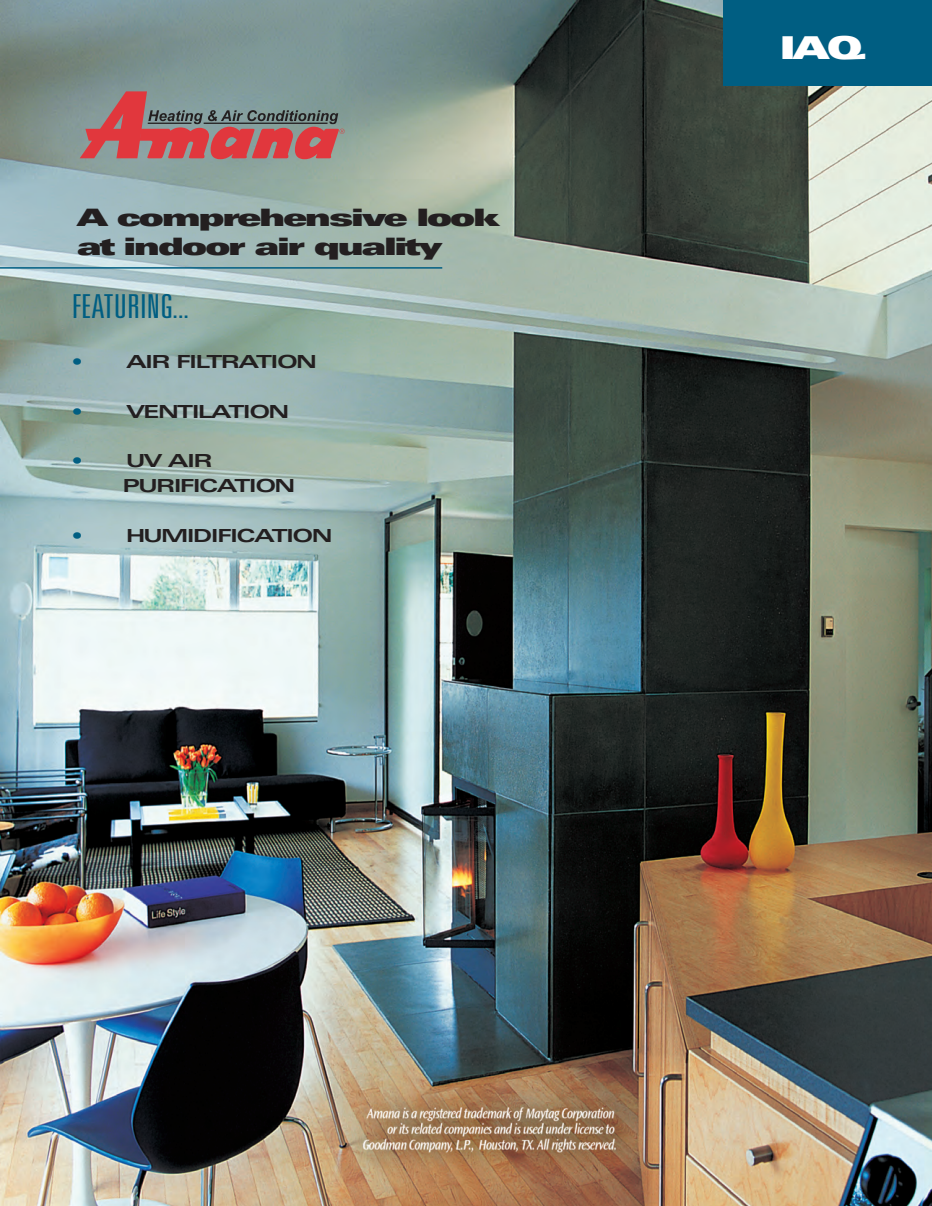
<style>
.page{position:relative;width:932px;height:1206px;background:#fff}
.page>*{position:absolute;margin:0;border:0;box-sizing:border-box;transform-origin:0 0}
.t1{font:300 ultra-condensed 33px "Univers";color:#005e82;scale:1.2 1}
.t2{font:900 expanded 31.5px "Univers";color:#fff;scale:1.07 1}
.t3{font:900 expanded 24px/28.8px "Univers";letter-spacing:-.085em;color:#231f20;scale:1.2 1}
.t4{font:700 expanded 18px/24.9px "Univers";letter-spacing:-.075em;color:#231f20;scale:1.2 1}
.s1{color:#005e82}
</style>
<div class="page">
<img style="left:1px;top:0;width:931px;height:1205px">
<div style="left:723px;top:0;width:209px;height:86px;background:#005e82"></div>
<hr style="left:0;top:267px;width:442px;height:2px;background:#005e82">
<hr style="left:0;top:0;width:1px;height:706px;background:#25789b">
<svg style="left:80px;top:91px;width:264px;height:68px;background:#a26e70"></svg>
<h3 class="t3" style="left:77px;top:205px;width:354px">A comprehensive look at indoor air quality</h3>
<h1 class="t1" style="left:72px;top:294px;width:99px">FEATURING...</h1>
<p class="t4" style="left:72px;top:351px;width:206px"><span class="s1">•</span> AIR FILTRATION</p>
<p class="t4" style="left:72px;top:400px;width:183px"><span class="s1">•</span> VENTILATION</p>
<p class="t4" style="left:122px;top:450px;width:146px;text-indent:-50px"><span class="s1">•</span> UV AIR<br>PURIFICATION</p>
<p class="t4" style="left:72px;top:525px;width:219px"><span class="s1">•</span> HUMIDIFICATION</p>
<h2 class="t2" style="left:779px;top:36px;width:81px">IAQ</h2>
</div>
